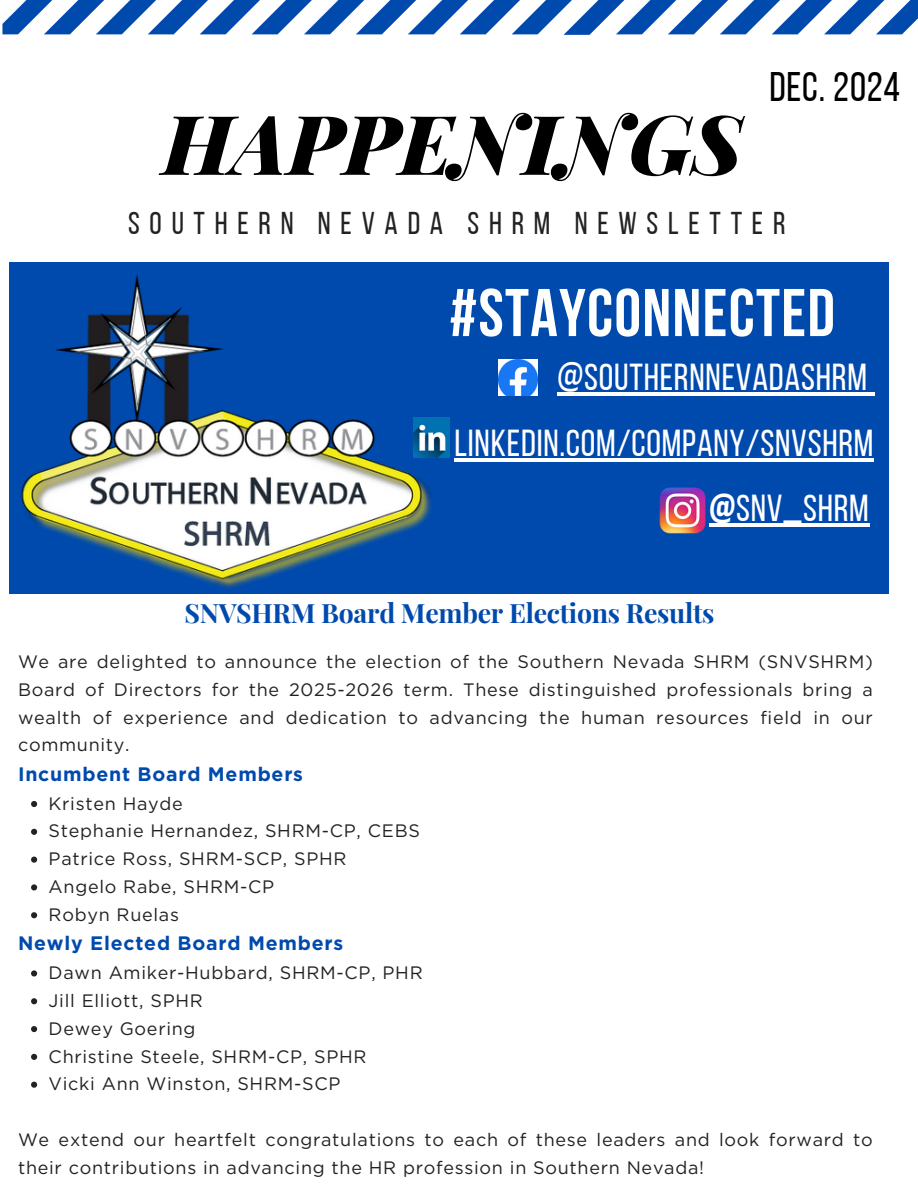
<style>
.page{position:relative;width:918px;height:1188px;background:#fff}
.page>*{position:absolute;margin:0;border:0;box-sizing:border-box;transform-origin:0 0}
.t1{font:italic 900 82.5px "Playfair Display";color:#000}
.t2{font:700 67.35px "Bebas Neue";letter-spacing:.02em;color:#fff}
.t3{font:41.25px "Bebas Neue";letter-spacing:.02em;color:#000}
.t4{font:37.5px "Bebas Neue";letter-spacing:.02em;color:#fff}
.t5{font:31.5px "Bebas Neue";letter-spacing:.31em;color:#222}
.t6{font:700 26.7px "Playfair Display";letter-spacing:-.01em;color:#004aad}
.t7{font:700 19.5px "Gotham";letter-spacing:.04em;color:#004aad}
.t8{font:18px/27.8px "Gotham";letter-spacing:.04em;color:#222;text-align:justify}
.s1{font-weight:700}
</style>
<div class="page">
<div style="left:10px;top:262px;width:879px;height:332px;background:#004aad"></div>
<svg style="left:2px;top:0;width:916px;height:34px"></svg>
<img style="left:21px;top:275px;width:410px;height:313px">
<svg style="left:31px;top:801px;width:6px;height:6px"></svg>
<svg style="left:31px;top:829px;width:6px;height:6px"></svg>
<svg style="left:31px;top:857px;width:6px;height:6px"></svg>
<svg style="left:31px;top:884px;width:6px;height:6px"></svg>
<svg style="left:31px;top:912px;width:6px;height:6px"></svg>
<svg style="left:31px;top:970px;width:6px;height:7px"></svg>
<svg style="left:31px;top:998px;width:6px;height:6px"></svg>
<svg style="left:31px;top:1026px;width:6px;height:6px"></svg>
<svg style="left:31px;top:1054px;width:6px;height:6px"></svg>
<svg style="left:31px;top:1082px;width:6px;height:6px"></svg>
<hr style="left:557px;top:393px;width:311px;height:3px;background:#fff">
<svg style="left:868px;top:393px;width:6px;height:3px"></svg>
<hr style="left:455px;top:458px;width:419px;height:4px;background:#fff">
<hr style="left:709px;top:523px;width:27px;height:3px;background:#fff">
<hr style="left:736px;top:523px;width:134px;height:3px;background:#fff">
<img style="left:498px;top:360px;width:40px;height:36px">
<img style="left:660px;top:487px;width:46px;height:46px">
<img style="left:414px;top:417px;width:36px;height:41px">
<p class="t3" style="left:770px;top:70px;width:132px">DEC. 2024</p>
<h3 class="t1" style="left:163px;top:86px;width:581px">HAPPENINGS</h3>
<h1 class="t5" style="left:128px;top:211px;width:659px">SOUTHERN NEVADA SHRM NEWSLETTER</h1>
<h6 class="t2" style="left:450px;top:286px;width:387px">#STAYCONNECTED</h6>
<p class="t4" style="left:557px;top:362px;width:311px">@SOUTHERNNEVADASHRM</p>
<p class="t4" style="left:455px;top:428px;width:420px">LINKEDIN.COM/COMPANY/SNVSHRM</p>
<p class="t4" style="left:709px;top:493px;width:161px"><span class="s1">@</span>SNV_SHRM</p>
<p class="t6" style="left:185px;top:594px;width:532px">SNVSHRM Board Member Elections Results</p>
<h4 class="t8" style="left:18px;top:648px;width:856px">We are delighted to announce the election of the Southern Nevada SHRM (SNVSHRM)<br>Board of Directors for the 2025-2026 term. These distinguished professionals bring a wealth of experience and dedication to advancing the human resources field in our community.</h4>
<p class="t7" style="left:18px;top:762px;width:287px">Incumbent Board Members</p>
<p class="t8" style="left:49px;top:789px;width:136px">Kristen Hayde</p>
<p class="t8" style="left:49px;top:817px;width:373px">Stephanie Hernandez, SHRM-CP, CEBS</p>
<h3 class="t8" style="left:49px;top:845px;width:299px">Patrice Ross, SHRM-SCP, SPHR</h3>
<p class="t8" style="left:49px;top:873px;width:227px">Angelo Rabe, SHRM-CP</p>
<h3 class="t8" style="left:49px;top:901px;width:132px">Robyn Ruelas</h3>
<p class="t7" style="left:18px;top:932px;width:327px">Newly Elected Board Members</p>
<h3 class="t8" style="left:49px;top:959px;width:376px">Dawn Amiker-Hubbard, SHRM-CP, PHR</h3>
<h2 class="t8" style="left:49px;top:987px;width:156px">Jill Elliott, SPHR</h2>
<h5 class="t8" style="left:49px;top:1014px;width:148px">Dewey Goering</h5>
<p class="t8" style="left:49px;top:1042px;width:319px">Christine Steele, SHRM-CP, SPHR</p>
<p class="t8" style="left:49px;top:1070px;width:293px">Vicki Ann Winston, SHRM-SCP</p>
<p class="t8" style="left:18px;top:1126px;width:856px">We extend our heartfelt congratulations to each of these leaders and look forward to their contributions in advancing the HR profession in Southern Nevada!</p>
</div>
